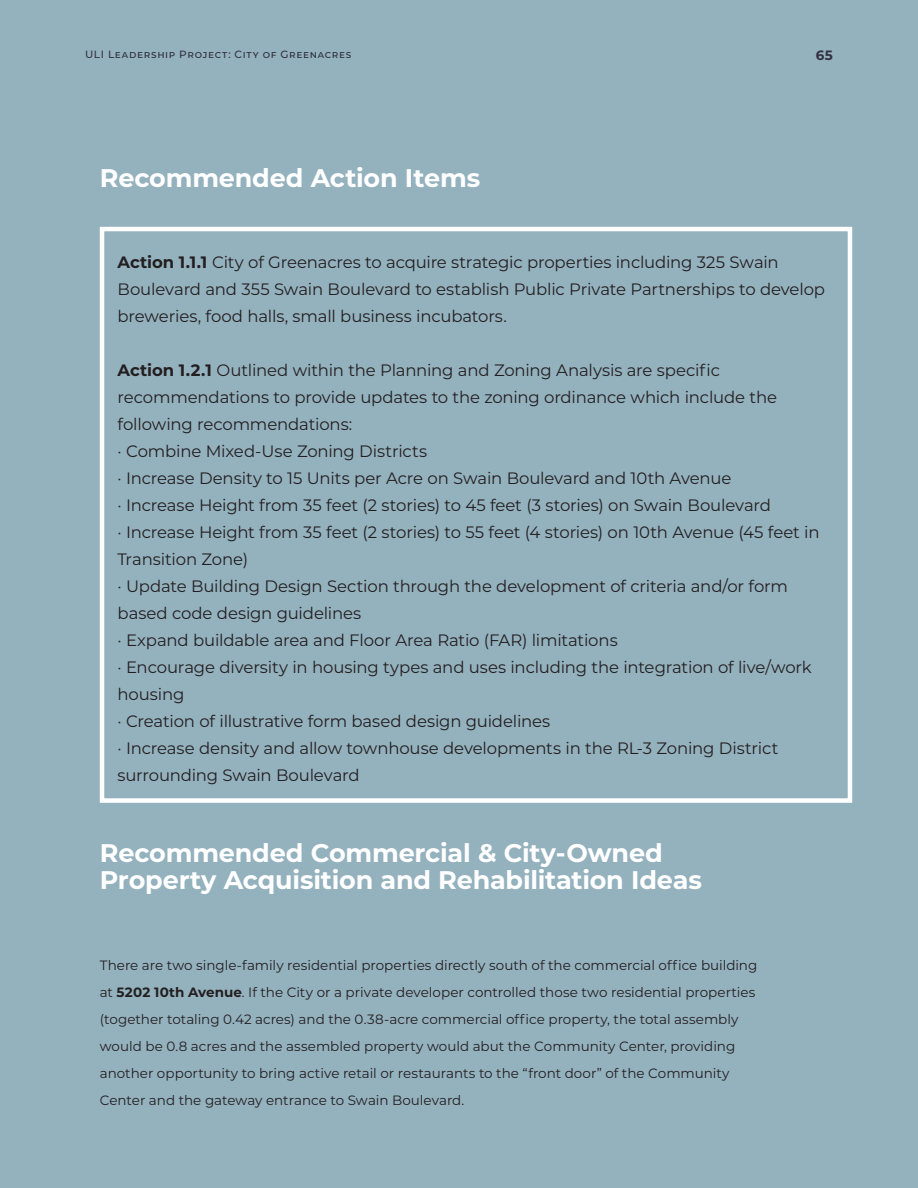
<style>
.page{position:relative;width:918px;height:1188px;background:#94b1be}
.page>*{position:absolute;margin:0;border:0;box-sizing:border-box;transform-origin:0 0}
.Special_02{font:700 25.5px/27px "Montserrat";letter-spacing:-.005em;color:#fff}
.Special_02-2{font:16.5px/27px "Montserrat";letter-spacing:-.01em;color:#231f20}
.Special_02-3{font:13.5px/27px "Montserrat";color:#231f20}
.t1{font:700 13.5px "Montserrat";color:#32323f}
.t2{font:500 10.5px "Montserrat";letter-spacing:.065em;color:#32323f}
.s1{font-weight:700}
</style>
<div class="page">
<div style="left:100px;top:227px;width:752px;height:576px;border:4px solid #fff"></div>
<p class="t2" style="left:85px;top:47px;width:268px">ULI Leadership Project: City of Greenacres</p>
<p class="t1" style="left:816px;top:45px;width:18px">65</p>
<p class="Special_02" style="left:100px;top:163px;width:382px">Recommended Action Items</p>
<p class="Special_02-2" style="left:118px;top:248px;width:709px"><span class="s1">Action 1.1.1</span> City of Greenacres to acquire strategic properties including 325 Swain<br>Boulevard and 355 Swain Boulevard to establish Public Private Partnerships to develop breweries, food halls, small business incubators.</p>
<p class="Special_02-2" style="left:118px;top:356px;width:661px"><span class="s1">Action 1.2.1</span> Outlined within the Planning and Zoning Analysis are specific recommendations to provide updates to the zoning ordinance which include the following recommendations:</p>
<p class="Special_02-2" style="left:118px;top:437px;width:311px">· Combine Mixed-Use Zoning Districts</p>
<p class="Special_02-2" style="left:118px;top:464px;width:615px">· Increase Density to 15 Units per Acre on Swain Boulevard and 10th Avenue</p>
<p class="Special_02-2" style="left:118px;top:491px;width:655px">· Increase Height from 35 feet (2 stories) to 45 feet (3 stories) on Swain Boulevard</p>
<p class="Special_02-2" style="left:118px;top:518px;width:704px">· Increase Height from 35 feet (2 stories) to 55 feet (4 stories) on 10th Avenue (45 feet in<br>Transition Zone)</p>
<p class="Special_02-2" style="left:118px;top:572px;width:672px">· Update Building Design Section through the development of criteria and/or form based code design guidelines</p>
<p class="Special_02-2" style="left:118px;top:626px;width:502px">· Expand buildable area and Floor Area Ratio (FAR) limitations</p>
<p class="Special_02-2" style="left:118px;top:653px;width:696px">· Encourage diversity in housing types and uses including the integration of live/work housing</p>
<p class="Special_02-2" style="left:118px;top:707px;width:434px">· Creation of illustrative form based design guidelines</p>
<p class="Special_02-2" style="left:118px;top:734px;width:662px">· Increase density and allow townhouse developments in the RL-3 Zoning District surrounding Swain Boulevard</p>
<p class="Special_02" style="left:100px;top:838px;width:604px">Recommended Commercial &amp; City-Owned<br>Property Acquisition and Rehabilitation Ideas</p>
<p class="Special_02-3" style="left:100px;top:952px;width:659px">There are two single-family residential properties directly south of the commercial office building at <span class="s1">5202 10th Avenue</span>. If the City or a private developer controlled those two residential properties (together totaling 0.42 acres) and the 0.38-acre commercial office property, the total assembly would be 0.8 acres and the assembled property would abut the Community Center, providing another opportunity to bring active retail or restaurants to the “front door” of the Community Center and the gateway entrance to Swain Boulevard.</p>
</div>
